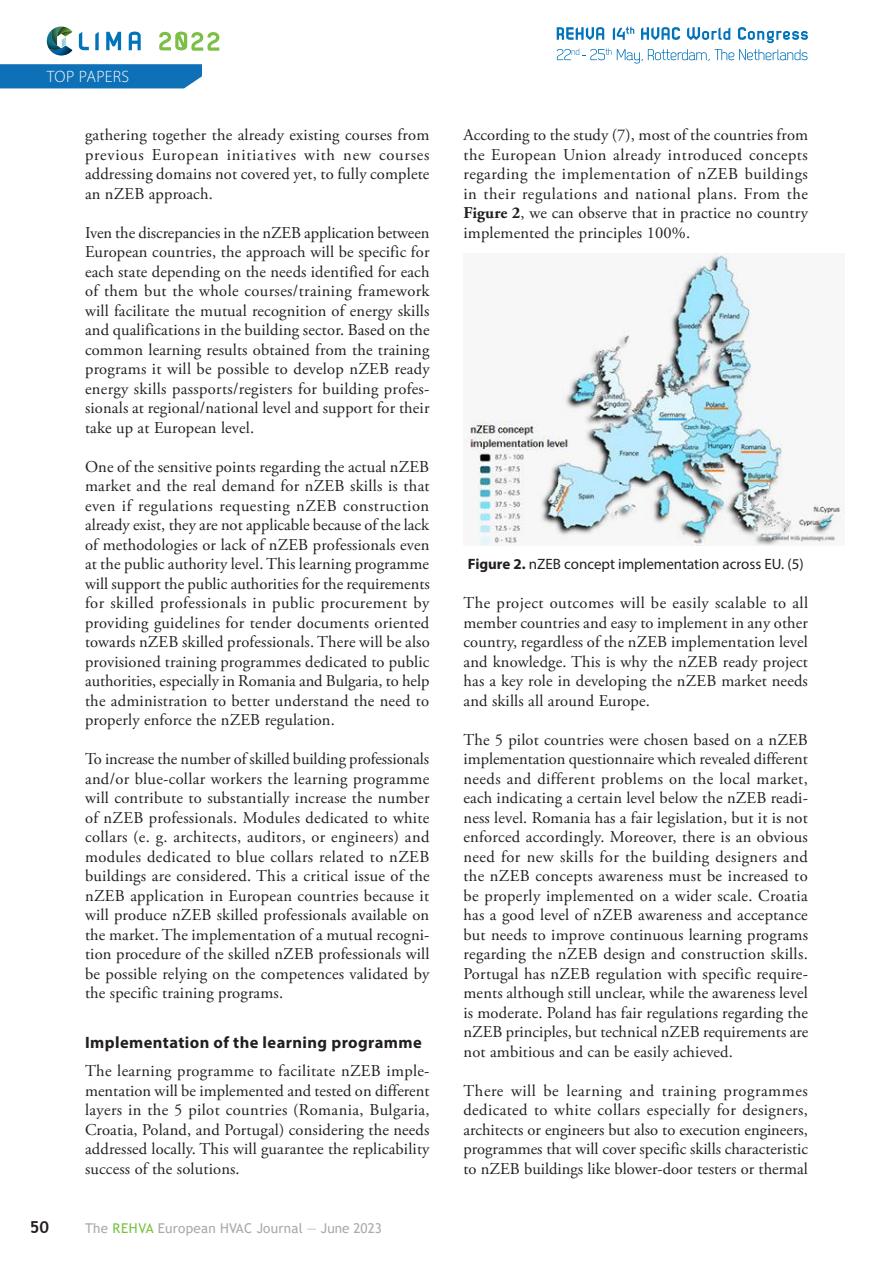
<style>
.page{position:relative;width:893px;height:1263px;background:#fff}
.page>*{position:absolute;margin:0;border:0;box-sizing:border-box;transform-origin:0 0}
.t1{font:16.5px/19.5px "Adobe Garamond Pro";letter-spacing:.01em;color:#231f20;text-align:justify}
.Heading_2{font:700 16.5px "Myriad Pro";letter-spacing:.025em;color:#231f20}
.t2{font:300 16.5px "Myriad Pro";letter-spacing:.015em;color:#fff}
.t3{font:700 16.5px "Trebuchet MS";color:#231f20}
.t4{font:15px "Myriad Pro";color:#231f20}
.t5{font:13.5px "Trebuchet MS";letter-spacing:.015em;color:#a8a9ad}
.s1{color:#79c142}
.s2{font-weight:700}
</style>
<div class="page">
<svg style="left:79px;top:32px;width:10px;height:18px"></svg>
<svg style="left:95px;top:32px;width:4px;height:18px"></svg>
<svg style="left:106px;top:32px;width:15px;height:18px"></svg>
<svg style="left:129px;top:32px;width:12px;height:18px"></svg>
<svg style="left:159px;top:32px;width:60px;height:19px"></svg>
<svg style="left:47px;top:26px;width:26px;height:30px"></svg>
<svg style="left:58px;top:37px;width:15px;height:4px"></svg>
<svg style="left:57px;top:27px;width:16px;height:10px"></svg>
<svg style="left:557px;top:26px;width:251px;height:38px"></svg>
<img style="left:463px;top:253px;width:380px;height:292px">
<div style="left:0;top:64px;width:202px;height:24px;background:#0e70b6"></div>
<p class="t2" style="left:47px;top:67px;width:84px">TOP PAPERS</p>
<p class="t1" style="left:85px;top:126px;width:346px">gathering together the already existing courses from previous European initiatives with new courses addressing domains not covered yet, to fully complete an nZEB approach.</p>
<p class="t1" style="left:85px;top:223px;width:346px">Iven the discrepancies in the nZEB application between European countries, the approach will be specific for each state depending on the needs identified for each of them but the whole courses/training framework will facilitate the mutual recognition of energy skills and qualifications in the building sector. Based on the common learning results obtained from the training programs it will be possible to develop nZEB ready energy skills passports/registers for building profes&shy;sionals at regional/national level and support for their take up at European level.</p>
<p class="t1" style="left:85px;top:457px;width:346px">One of the sensitive points regarding the actual nZEB market and the real demand for nZEB skills is that even if regulations requesting nZEB construction already exist, they are not applicable because of the lack of methodologies or lack of nZEB professionals even at the public authority level. This learning programme will support the public authorities for the requirements for skilled professionals in public procurement by providing guidelines for tender documents oriented towards nZEB skilled professionals. There will be also provisioned training programmes dedicated to public authorities, especially in Romania and Bulgaria, to help the administration to better understand the need to properly enforce the nZEB regulation.</p>
<p class="t1" style="left:85px;top:750px;width:346px">To increase the number of skilled building professionals and/or blue-collar workers the learning programme will contribute to substantially increase the number of nZEB professionals. Modules dedicated to white collars (e. g. architects, auditors, or engineers) and modules dedicated to blue collars related to nZEB buildings are considered. This a critical issue of the nZEB application in European countries because it will produce nZEB skilled professionals available on the market. The implementation of a mutual recogni&shy;tion procedure of the skilled nZEB professionals will be possible relying on the competences validated by the specific training programs.</p>
<p class="Heading_2" style="left:85px;top:1032px;width:338px">Implementation of the learning programme</p>
<p class="t1" style="left:85px;top:1062px;width:346px">The learning programme to facilitate nZEB imple&shy;mentation will be implemented and tested on different layers in the 5 pilot countries (Romania, Bulgaria, Croatia, Poland, and Portugal) considering the needs addressed locally. This will guarantee the replicability success of the solutions.</p>
<p class="t3" style="left:30px;top:1217px;width:21px">50</p>
<p class="t5" style="left:85px;top:1220px;width:298px">The <span class="s1">REHVA</span> European HVAC Journal — June 2023</p>
<p class="t1" style="left:463px;top:126px;width:346px">According to the study (7), most of the countries from the European Union already introduced concepts regarding the implementation of nZEB buildings in their regulations and national plans. From the <span class="s2">Figure 2</span>, we can observe that in practice no country implemented the principles 100%.</p>
<p class="t4" style="left:468px;top:555px;width:337px"><span class="s2">Figure 2.</span> nZEB concept implementation across EU. (5)</p>
<p class="t1" style="left:463px;top:594px;width:346px">The project outcomes will be easily scalable to all member countries and easy to implement in any other country, regardless of the nZEB implementation level and knowledge. This is why the nZEB ready project has a key role in developing the nZEB market needs and skills all around Europe.</p>
<p class="t1" style="left:463px;top:730px;width:346px">The 5 pilot countries were chosen based on a nZEB implementation questionnaire which revealed different needs and different problems on the local market, each indicating a certain level below the nZEB readi&shy;ness level. Romania has a fair legislation, but it is not enforced accordingly. Moreover, there is an obvious need for new skills for the building designers and the nZEB concepts awareness must be increased to be properly implemented on a wider scale. Croatia has a good level of nZEB awareness and acceptance but needs to improve continuous learning programs regarding the nZEB design and construction skills.<br>Portugal has nZEB regulation with specific require&shy;ments although still unclear, while the awareness level is moderate. Poland has fair regulations regarding the nZEB principles, but technical nZEB requirements are not ambitious and can be easily achieved.</p>
<p class="t1" style="left:463px;top:1081px;width:346px">There will be learning and training programmes dedicated to white collars especially for designers, architects or engineers but also to execution engineers, programmes that will cover specific skills characteristic to nZEB buildings like blower-door testers or thermal</p>
</div>
